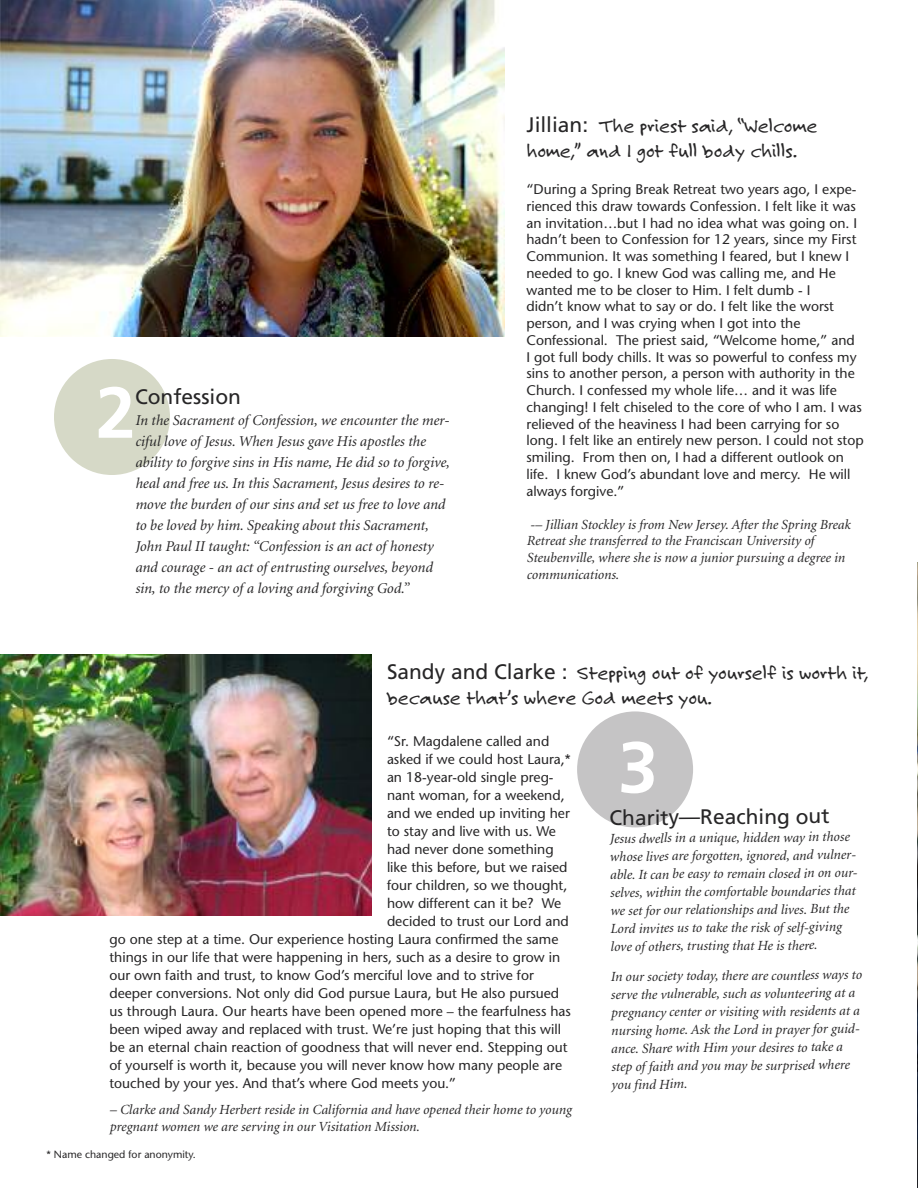
<style>
.page{position:relative;width:918px;height:1188px;background:#fff}
.page>*{position:absolute;margin:0;border:0;box-sizing:border-box;transform-origin:0 0}
.t1{font:700 72px "Frutiger";color:#fff}
.t2{font:21px/25.2px "Felt Tip Roman";color:#272627}
.t3{font:21px "Frutiger";letter-spacing:-.005em;color:#272627}
.t4{font:italic 15px/21px "Minion";color:#272627}
.t5{font:13.95px/16.8px "Stone Sans";color:#272627}
.t6{font:italic 13.95px/18px "Minion";color:#272627}
.t7{font:10.5px "Stone Sans";color:#272627}
.s1{font-family:"Frutiger"}
</style>
<div class="page">
<svg style="left:54px;top:359px;width:116px;height:116px"></svg>
<div style="left:577px;top:711px;width:116px;height:116px;background:#c5c4c5;border-radius:50%"></div>
<img style="left:0;top:0;width:504px;height:336px">
<img style="left:917px;top:562px;width:1px;height:626px">
<img style="left:0;top:654px;width:372px;height:262px">
<h1 class="t1" style="left:96px;top:384px;width:42px">2</h1>
<h2 class="t3" style="left:135px;top:388px;width:108px">Confession</h2>
<p class="t4" style="left:135px;top:411px;width:316px">In the Sacrament of Confession, we encounter the mer&shy;ciful love of Jesus. When Jesus gave His apostles the ability to forgive sins in His name, He did so to forgive, heal and free us. In this Sacrament, Jesus desires to re&shy;move the burden of our sins and set us free to love and to be loved by him. Speaking about this Sacrament, John Paul II taught: “Confession is an act of honesty and courage - an act of entrusting ourselves, beyond sin, to the mercy of a loving and forgiving God.”</p>
<h2 class="t2" style="left:526px;top:112px;width:292px"><span class="s1">Jillian:</span> The priest said, “Welcome home,” and I got full body chills.</h2>
<p class="t5" style="left:526px;top:182px;width:339px">“During a Spring Break Retreat two years ago, I expe&shy;rienced this draw towards Confession. I felt like it was an invitation…but I had no idea what was going on. I hadn’t been to Confession for 12 years, since my First Communion. It was something I feared, but I knew I needed to go. I knew God was calling me, and He wanted me to be closer to Him. I felt dumb - I<br>didn’t know what to say or do. I felt like the worst person, and I was crying when I got into the Confessional. The priest said, “Welcome home,” and<br>I got full body chills. It was so powerful to confess my sins to another person, a person with authority in the Church. I confessed my whole life… and it was life changing! I felt chiseled to the core of who I am. I was relieved of the heaviness I had been carrying for so long. I felt like an entirely new person. I could not stop smiling. From then on, I had a different outlook on life. I knew God’s abundant love and mercy. He will always forgive.”</p>
<p class="t6" style="left:527px;top:517px;width:325px;line-height:16.8px">-– Jillian Stockley is from New Jersey. After the Spring Break Retreat she transferred to the Franciscan University of Steubenville, where she is now a junior pursuing a degree in communications.</p>
<h2 class="t2" style="left:387px;top:659px;width:482px"><span class="s1">Sandy and Clarke :</span> Stepping out of yourself is worth it, because that’s where God meets you.</h2>
<p class="t5" style="left:387px;top:734px;width:164px">“Sr. Magdalene called and</p>
<p class="t5" style="left:387px;top:752px;width:185px">asked if we could host Laura,*</p>
<p class="t5" style="left:387px;top:770px;width:168px">an 18-year-old single preg-</p>
<p class="t5" style="left:387px;top:788px;width:179px">nant woman, for a weekend,</p>
<p class="t5" style="left:387px;top:806px;width:184px">and we ended up inviting her</p>
<p class="t5" style="left:387px;top:824px;width:170px">to stay and live with us. We</p>
<p class="t5" style="left:387px;top:842px;width:168px">had never done something</p>
<p class="t5" style="left:387px;top:860px;width:182px">like this before, but we raised</p>
<p class="t5" style="left:387px;top:878px;width:182px">four children, so we thought,</p>
<p class="t5" style="left:387px;top:896px;width:176px">how different can it be? We</p>
<p class="t5" style="left:387px;top:914px;width:183px">decided to trust our Lord and</p>
<p class="t5" style="left:110px;top:932px;width:450px">go one step at a time. Our experience hosting Laura confirmed the same</p>
<p class="t5" style="left:110px;top:950px;width:452px">things in our life that were happening in hers, such as a desire to grow in</p>
<p class="t5" style="left:110px;top:968px;width:426px">our own faith and trust, to know God’s merciful love and to strive for</p>
<p class="t5" style="left:110px;top:986px;width:451px">deeper conversions. Not only did God pursue Laura, but He also pursued</p>
<p class="t5" style="left:110px;top:1004px;width:463px">us through Laura. Our hearts have been opened more – the fearfulness has</p>
<p class="t5" style="left:110px;top:1022px;width:453px">been wiped away and replaced with trust. We’re just hoping that this will</p>
<p class="t5" style="left:110px;top:1040px;width:460px">be an eternal chain reaction of goodness that will never end. Stepping out</p>
<p class="t5" style="left:110px;top:1058px;width:454px">of yourself is worth it, because you will never know how many people are</p>
<p class="t5" style="left:110px;top:1076px;width:348px">touched by your yes. And that’s where God meets you.”</p>
<p class="t6" style="left:110px;top:1102px;width:463px;line-height:17.1px">– Clarke and Sandy Herbert reside in California and have opened their home to young pregnant women we are serving in our Visitation Mission.</p>
<p class="t7" style="left:46px;top:1151px;width:151px">* Name changed for anonymity.</p>
<h1 class="t1" style="left:618px;top:739px;width:42px">3</h1>
<h2 class="t3" style="left:609px;top:808px;width:222px">Charity—Reaching out</h2>
<p class="t6" style="left:610px;top:830px;width:249px">Jesus dwells in a unique, hidden way in those whose lives are forgotten, ignored, and vulner&shy;able. It can be easy to remain closed in on our&shy;selves, within the comfortable boundaries that we set for our relationships and lives. But the Lord invites us to take the risk of self-giving love of others, trusting that He is there.</p>
<p class="t6" style="left:610px;top:968px;width:253px">In our society today, there are countless ways to serve the vulnerable, such as volunteering at a pregnancy center or visiting with residents at a nursing home. Ask the Lord in prayer for guid&shy;ance. Share with Him your desires to take a step of faith and you may be surprised where you find Him.</p>
</div>
